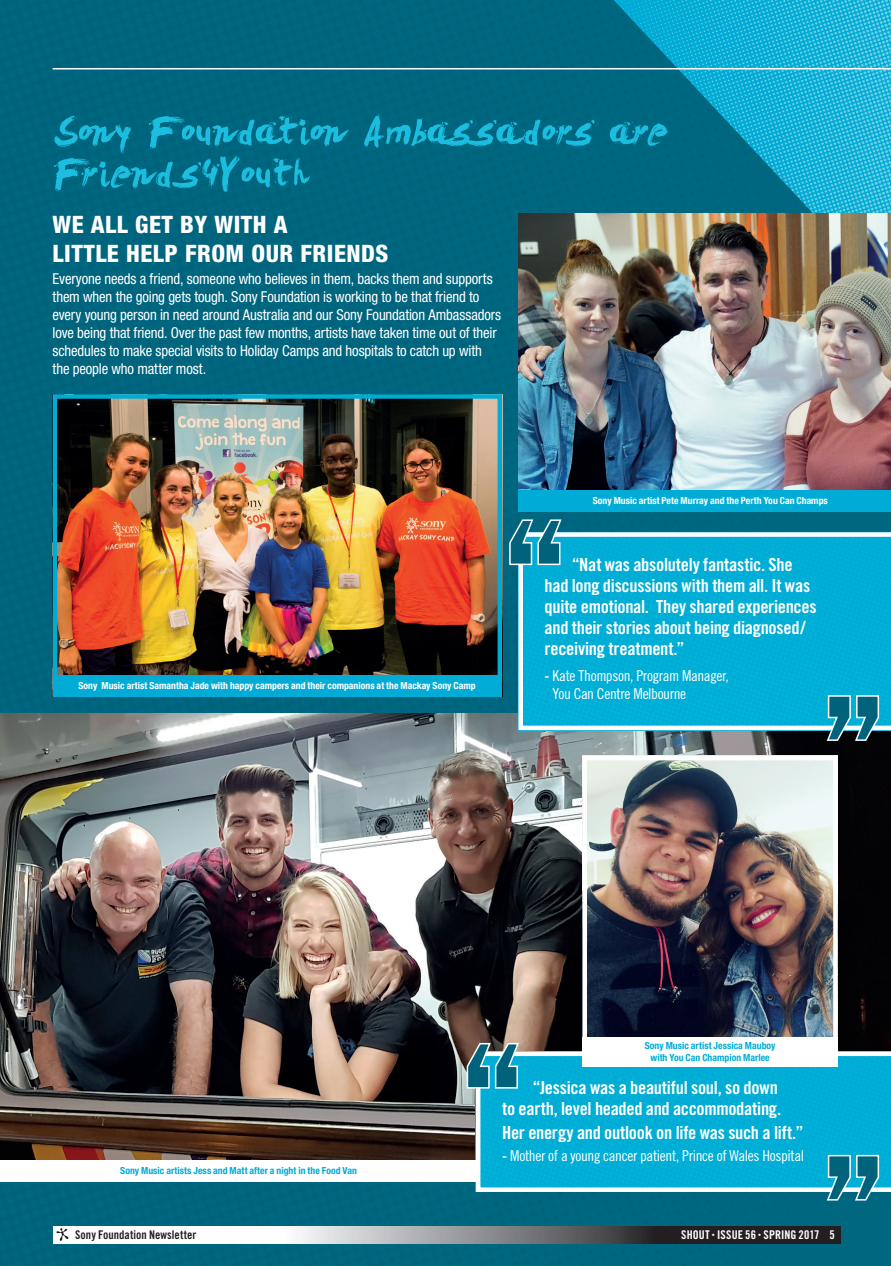
<style>
.page{position:relative;width:891px;height:1266px;background:#fff}
.page>*{position:absolute;margin:0;border:0;box-sizing:border-box;transform-origin:0 0}
.t1{font:800 condensed 24px/28.8px "Helvetica Neue";letter-spacing:.02em;color:#fff}
.t2{font:18px/21px "Trade Gothic Bold Cond Twenty";letter-spacing:-.015em;color:#fff;text-align:right}
.t3{font:condensed 15px/18px "Helvetica Neue";letter-spacing:-.01em;color:#fff}
.t4{font:15px/18px "Trade Gothic Cond Eighteen";letter-spacing:-.025em;color:#fff}
.t5{font:12px "Trade Gothic Bold Cond Twenty";letter-spacing:.005em;color:#fff}
.t6{font:12px "Trade Gothic Bold Cond Twenty";color:#231f20}
.t7{font:700 condensed 9.75px "Helvetica Neue";color:#fff}
.t8{font:700 condensed 9.75px/12px "Helvetica Neue";color:#00acd5;text-align:center}
.s1{font-family:"Trade Gothic Bold Cond Twenty"}
</style>
<div class="page">
<div style="left:0;top:0;width:891px;height:1265px;background:#006781"></div>
<img style="left:602px;top:0;width:289px;height:213px">
<hr style="left:53px;top:68px;width:838px;height:1px;background:#fff">
<img style="left:58px;top:399px;width:439px;height:276px">
<div style="left:53px;top:394px;width:449px;height:302px;border:4px solid #00acd5"></div>
<img style="left:518px;top:213px;width:373px;height:277px">
<img style="left:0;top:713px;width:891px;height:446px">
<div style="left:476px;top:1051px;width:415px;height:140px;background:#00add5"></div>
<div style="left:518px;top:532px;width:373px;height:198px;background:#00add5"></div>
<svg style="left:825px;top:1153px;width:55px;height:48px;background:#3392a9"></svg>
<svg style="left:825px;top:694px;width:55px;height:47px;background:#348599"></svg>
<svg style="left:466px;top:1042px;width:54px;height:47px;background:#428a9b"></svg>
<svg style="left:508px;top:518px;width:54px;height:48px;background:#308aa0"></svg>
<svg style="left:54px;top:114px;width:614px;height:78px;background:#047590"></svg>
<img style="left:587px;top:760px;width:245px;height:276px">
<div style="left:582px;top:755px;width:255px;height:311px;border:4px solid #fff"></div>
<div style="left:518px;top:490px;width:373px;height:21px;background:#00acd5"></div>
<div style="left:53px;top:675px;width:448px;height:21px;background:#00acd5"></div>
<div style="left:582px;top:1036px;width:255px;height:30px;background:#fff"></div>
<div style="left:0;top:1159px;width:478px;height:22px;background:#fff"></div>
<div style="left:54px;top:1225px;width:17px;height:17px;background:#fff"></div>
<div style="left:823px;top:1225px;width:18px;height:17px;background:#231f20"></div>
<svg style="left:71px;top:1225px;width:752px;height:17px"></svg>
<svg style="left:56px;top:1228px;width:13px;height:12px"></svg>
<h1 class="t1" style="left:53px;top:209px;width:337px">WE ALL GET BY WITH A<br>LITTLE HELP FROM OUR FRIENDS</h1>
<p class="t3" style="left:53px;top:269px;width:450px">Everyone needs a friend, someone who believes in them, backs them and supports them when the going gets tough. Sony Foundation is working to be that friend to every young person in need around Australia and our Sony Foundation Ambassadors love being that friend. Over the past few months, artists have taken time out of their schedules to make special visits to Holiday Camps and hospitals to catch up with the people who matter most.</p>
<p class="t7" style="left:78px;top:680px;width:399px">Sony Music artist Samantha Jade with happy campers and their companions at the Mackay Sony Camp</p>
<p class="t7" style="left:593px;top:495px;width:237px">Sony Music artist Pete Murray and the Perth You Can Champs</p>
<p class="t2" style="left:544px;top:553px;width:273px;text-align:left;text-indent:27px">“Nat was absolutely fantastic. She had long discussions with them all. It was quite emotional. They shared experiences and their stories about being diagnosed/ receiving treatment.”</p>
<p class="t4" style="left:552px;top:666px;width:178px;text-indent:-8px"><span class="s1">-</span> Kate Thompson, Program Manager,<br>You Can Centre Melbourne</p>
<p class="t8" style="left:645px;top:1039px;width:132px">Sony Music artist Jessica Mauboy with You Can Champion Marlee</p>
<p class="t8" style="left:120px;top:1164px;width:238px">Sony Music artists Jess and Matt after a night in the Food Van</p>
<p class="t2" style="left:502px;top:1076px;width:280px">“Jessica was a beautiful soul, so down<br>to earth, level headed and accommodating.</p>
<p class="t2" style="left:502px;top:1121px;width:303px">Her energy and outlook on life was such a lift.”</p>
<p class="t4" style="left:502px;top:1146px;width:303px"><span class="s1">-</span> Mother of a young cancer patient, Prince of Wales Hospital</p>
<p class="t6" style="left:75px;top:1226px;width:123px">Sony Foundation Newsletter</p>
<p class="t5" style="left:681px;top:1226px;width:155px">SHOUT <sup>•</sup> ISSUE 56 <sup>•</sup> SPRING 2017 5</p>
</div>
